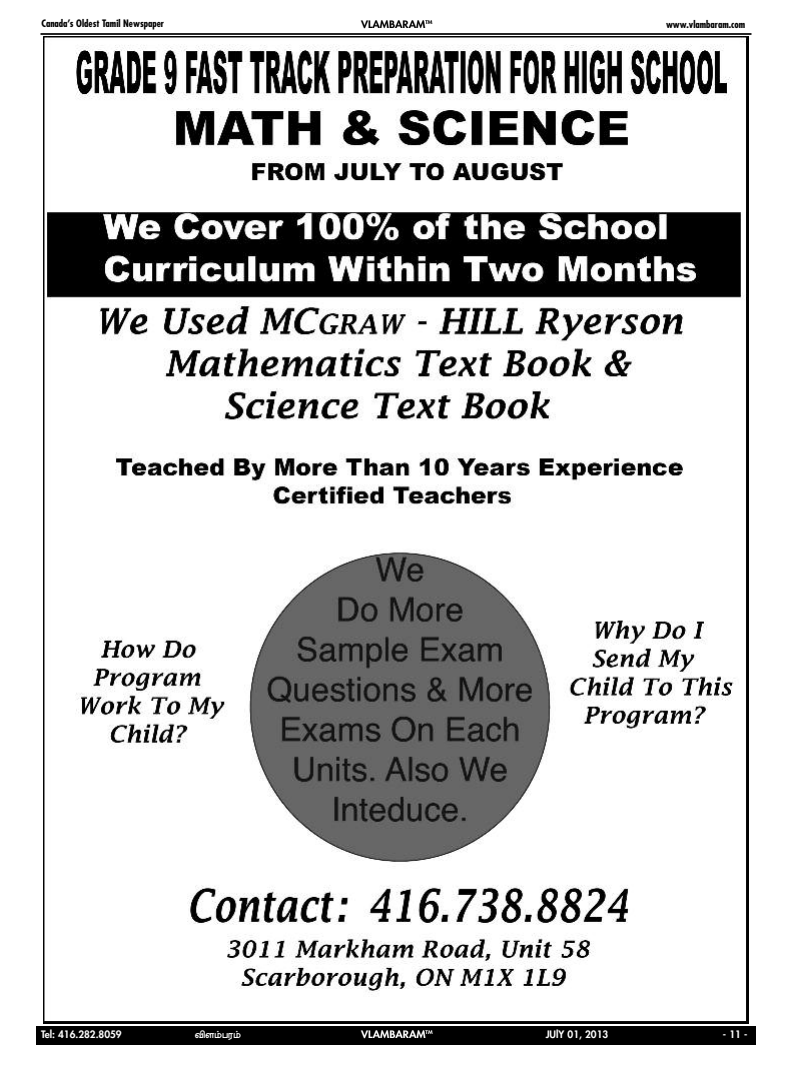
<style>
.page{position:relative;width:792px;height:1080px;background:#fff}
.page>*{position:absolute;margin:0;border:0;box-sizing:border-box;transform-origin:0 0}
.t1{font:700 condensed 10px "Futura";color:#000}
.t2{font:800 10px "Futura";color:#fff}
.t3{font:800 10px "Futura";color:#fff;scale:1.1 1}
.t4{font:800 10px "Futura";color:#000;scale:1.1 1}
.t5{font:10px "Trinco";color:#fff}
.t6{font:800 5px "Futura";color:#000;scale:1.1 1}
</style>
<div class="page">
<img style="left:43px;top:36px;width:706px;height:987px">
<div style="left:36px;top:1026px;width:720px;height:18px;background:#000"></div>
<hr style="left:40px;top:33px;width:712px;height:2px;background:#000">
<p class="t1" style="left:42px;top:19px;width:124px">Canada’s Oldest Tamil Newspaper</p>
<p class="t4" style="left:361px;top:20px;width:60px">VLAMBARAM</p>
<p class="t1" style="left:666px;top:19px;width:81px">www.vlambaram.com</p>
<p class="t6" style="left:425px;top:20px;width:8px">TM</p>
<p class="t2" style="left:41px;top:1029px;width:82px">Tel: 416.282.8059</p>
<p class="t5" style="left:195px;top:1029px;width:48px">Vzm&gt;prm&gt;</p>
<p class="t3" style="left:361px;top:1029px;width:66px">VLAMBARAM<sup>TM</sup></p>
<p class="t2" style="left:546px;top:1029px;width:64px">JUlY 01, 2013</p>
<p class="t2" style="left:723px;top:1029px;width:26px">-11-</p>
</div>
